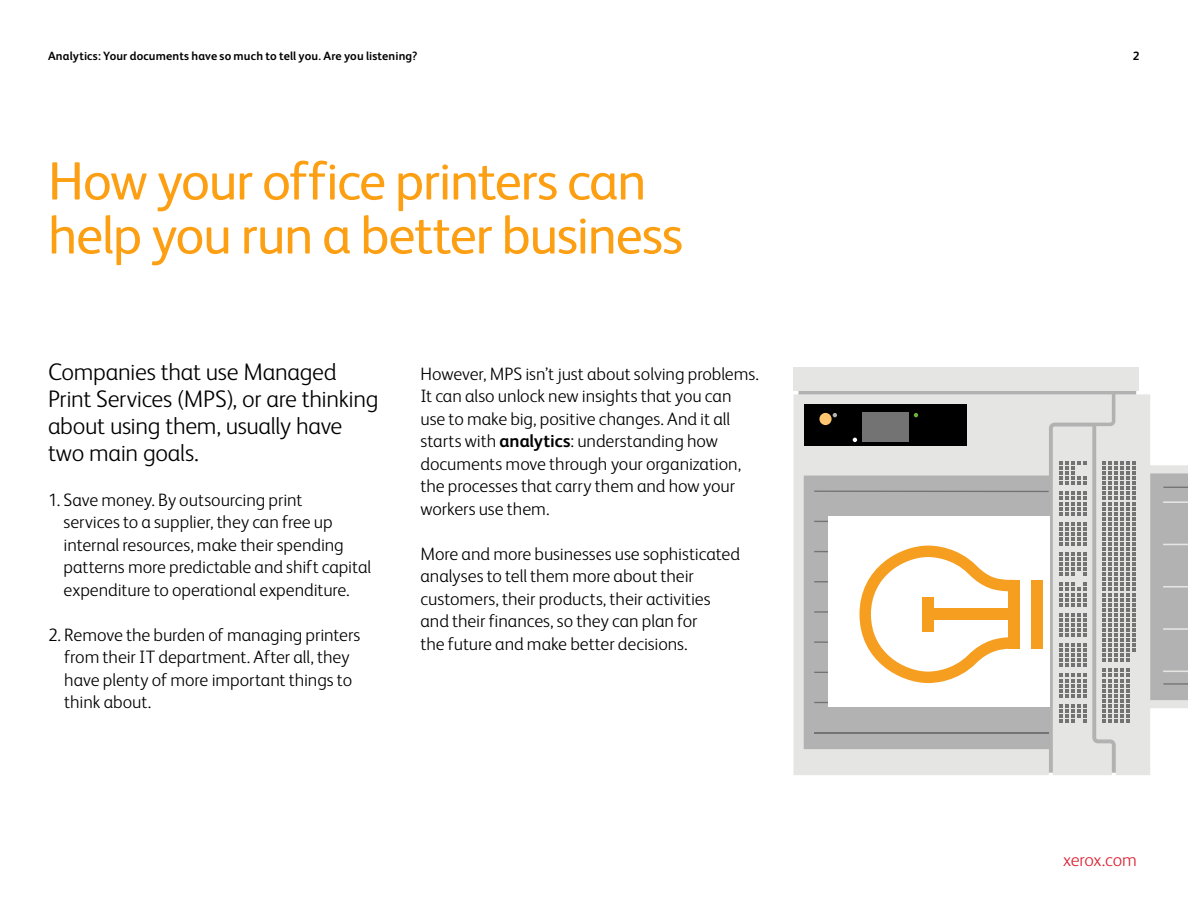
<style>
.page{position:relative;width:1188px;height:918px;background:#fff}
.page>*{position:absolute;margin:0;border:0;box-sizing:border-box;transform-origin:0 0}
.t1{font:54px/54px "Xerox Sans";letter-spacing:-.02em;color:#fd9f13}
.t2{font:300 24px/27px "Xerox Sans";letter-spacing:-.015em;color:#000}
.t3{font:300 18px/22.5px "Xerox Sans";letter-spacing:-.005em;color:#000}
.t4{font:300 18px "Xerox Sans";letter-spacing:-.015em;color:#da2232}
.t5{font:700 12px "Xerox Sans";letter-spacing:.015em;color:#000}
.s1{font-weight:700}
</style>
<div class="page">
<div style="left:794px;top:367px;width:345px;height:24px;background:#e5e5e4"></div>
<svg style="left:794px;top:394px;width:259px;height:381px;background:#c8c8c8"></svg>
<div style="left:804px;top:405px;width:163px;height:41px;background:#000"></div>
<svg style="left:914px;top:413px;width:4px;height:4px"></svg>
<svg style="left:833px;top:413px;width:4px;height:4px"></svg>
<div style="left:819px;top:413px;width:13px;height:12px;background:#fec571;border-radius:50%"></div>
<svg style="left:853px;top:438px;width:4px;height:4px"></svg>
<div style="left:862px;top:413px;width:47px;height:29px;background:#737373"></div>
<svg style="left:1053px;top:394px;width:135px;height:381px;background:#cacac9"></svg>
<div style="left:828px;top:517px;width:222px;height:190px;background:#fff"></div>
<div style="left:1031px;top:580px;width:12px;height:69px;background:#f59e1f"></div>
<div style="left:1008px;top:580px;width:12px;height:69px;background:#f59e1f"></div>
<svg style="left:860px;top:546px;width:155px;height:137px"></svg>
<div style="left:934px;top:609px;width:74px;height:11px;background:#f59e1f"></div>
<p class="t5" style="left:48px;top:48px;width:371px">Analytics: Your documents have so much to tell you. Are you listening?</p>
<p class="t5" style="left:1133px;top:48px;width:8px">2</p>
<h1 class="t1" style="left:48px;top:151px;width:637px">How your office printers can help you run a better business</h1>
<h2 class="t2" style="left:48px;top:357px;width:332px">Companies that use Managed<br>Print Services (MPS), or are thinking about using them, usually have two main goals.</h2>
<p class="t3" style="left:64px;top:487px;width:309px;text-indent:-16px">1. Save money. By outsourcing print<br>services to a supplier, they can free up internal resources, make their spending patterns more predictable and shift capital expenditure to operational expenditure.</p>
<p class="t3" style="left:64px;top:622px;width:298px;text-indent:-16px">2. Remove the burden of managing printers from their IT department. After all, they have plenty of more important things to think about.</p>
<p class="t3" style="left:420px;top:361px;width:340px">However, MPS isn’t just about solving problems.<br>It can also unlock new insights that you can use to make big, positive changes. And it all starts with <span class="s1">analytics</span>: understanding how documents move through your organization, the processes that carry them and how your workers use them.</p>
<p class="t3" style="left:420px;top:541px;width:321px">More and more businesses use sophisticated analyses to tell them more about their customers, their products, their activities and their finances, so they can plan for<br>the future and make better decisions.</p>
<p class="t4" style="left:1063px;top:848px;width:75px">xerox.com</p>
</div>
